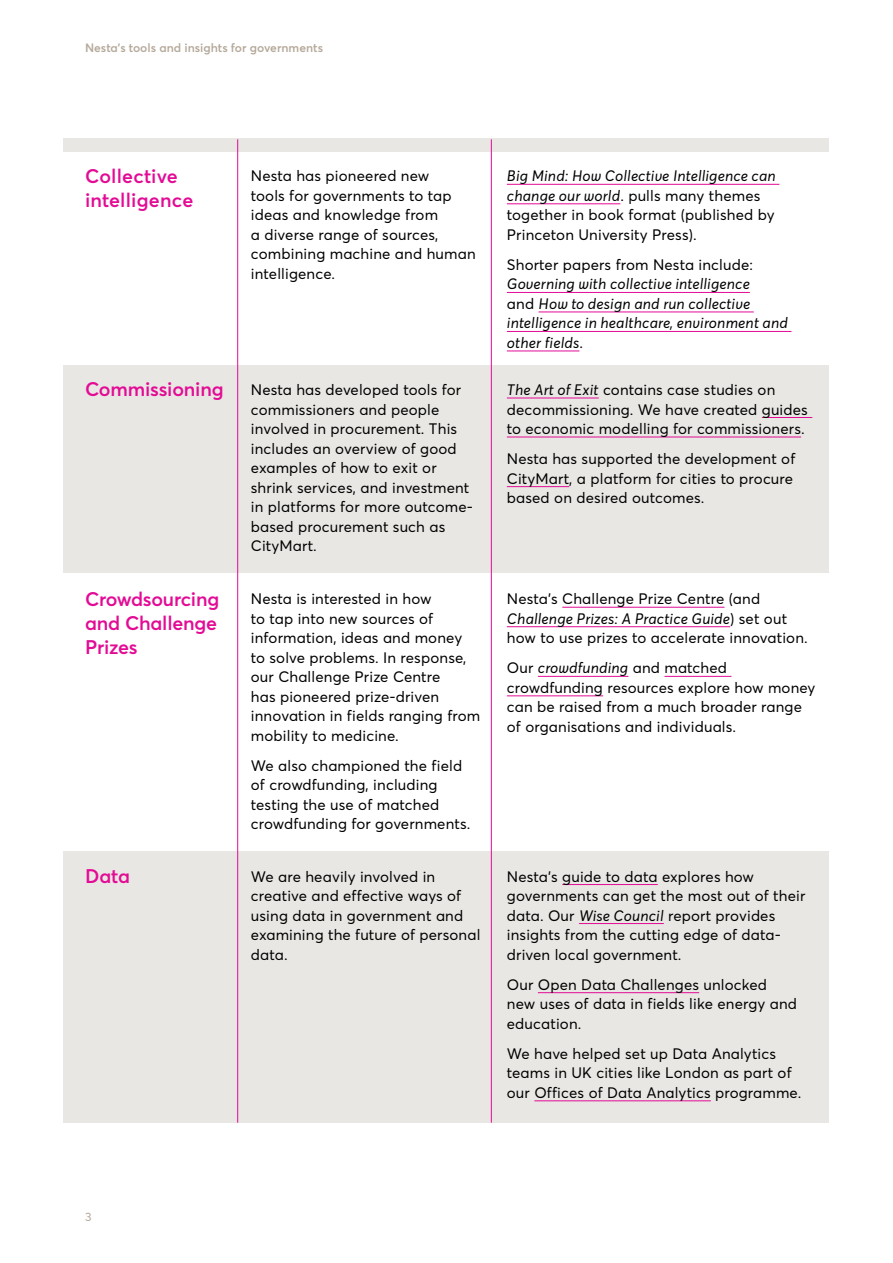
<style>
.page{position:relative;width:893px;height:1263px;background:#fff}
.page>*{position:absolute;margin:0;border:0;box-sizing:border-box;transform-origin:0 0}
.t1{font:600 19.5px/24px "Averta";letter-spacing:-.01em;color:#e30b95;text-align:justify}
.t2{font:600 19.5px/24px "Averta";letter-spacing:.01em;color:#e30b95}
.t3{font:15px/19.5px "Averta";letter-spacing:.01em;color:#000}
.t4{font:italic 15px/19.5px "Averta";letter-spacing:.01em;color:#000}
.t5{font:600 12px "Averta";color:#b4a899}
.t6{font:12px "Averta";color:#b4a899}
.s1{font-style:italic}
.s2{font-style:normal}
</style>
<div class="page">
<div style="left:64px;top:365px;width:765px;height:207px;background:#e8e7e4"></div>
<div style="left:64px;top:851px;width:765px;height:272px;background:#e8e7e4"></div>
<hr style="left:507px;top:184px;width:272px;height:1px;background:#e30b95">
<hr style="left:507px;top:204px;width:113px;height:1px;background:#e30b95">
<hr style="left:507px;top:292px;width:243px;height:1px;background:#e30b95">
<hr style="left:539px;top:312px;width:215px;height:1px;background:#e30b95">
<hr style="left:507px;top:331px;width:284px;height:1px;background:#e30b95">
<hr style="left:507px;top:351px;width:72px;height:1px;background:#e30b95">
<hr style="left:562px;top:607px;width:162px;height:1px;background:#e30b95">
<hr style="left:507px;top:626px;width:223px;height:1px;background:#e30b95">
<hr style="left:538px;top:676px;width:90px;height:1px;background:#e30b95">
<hr style="left:664px;top:676px;width:67px;height:1px;background:#e30b95">
<hr style="left:507px;top:695px;width:96px;height:1px;background:#e30b95">
<hr style="left:507px;top:398px;width:92px;height:1px;background:#e30b95">
<hr style="left:762px;top:417px;width:50px;height:1px;background:#e30b95">
<hr style="left:507px;top:437px;width:294px;height:1px;background:#e30b95">
<hr style="left:507px;top:486px;width:62px;height:1px;background:#e30b95">
<hr style="left:562px;top:884px;width:96px;height:1px;background:#e30b95">
<hr style="left:579px;top:923px;width:85px;height:1px;background:#e30b95">
<hr style="left:538px;top:992px;width:161px;height:1px;background:#e30b95">
<hr style="left:534px;top:1100px;width:177px;height:1px;background:#e30b95">
<div style="left:64px;top:138px;width:765px;height:14px;background:#e8e7e4"></div>
<hr style="left:237px;top:139px;width:1px;height:984px;background:#e30b95">
<hr style="left:491px;top:139px;width:1px;height:984px;background:#e30b95">
<p class="t5" style="left:85px;top:40px;width:240px">Nesta’s tools and insights for governments</p>
<h1 class="t2" style="left:85px;top:164px;width:110px">Collective intelligence</h1>
<p class="t3" style="left:251px;top:166px;width:226px">Nesta has pioneered new<br>tools for governments to tap ideas and knowledge from<br>a diverse range of sources, combining machine and human intelligence.</p>
<p class="t3" style="left:507px;top:166px;width:270px"><span class="s1">Big Mind: How Collective Intelligence can change our world</span>. pulls many themes together in book format (published by Princeton University Press).</p>
<p class="t3" style="left:507px;top:255px;width:248px">Shorter papers from Nesta include:</p>
<p class="t4" style="left:507px;top:275px;width:283px">Governing with collective intelligence<br><span class="s2">and</span> How to design and run collective intelligence in healthcare, environment and other fields<span class="s2">.</span></p>
<h1 class="t1" style="left:85px;top:377px;width:140px">Commissioning</h1>
<p class="t3" style="left:251px;top:380px;width:224px">Nesta has developed tools for commissioners and people involved in procurement. This includes an overview of good examples of how to exit or shrink services, and investment in platforms for more outcome&shy;based procurement such as<br>CityMart.</p>
<p class="t3" style="left:507px;top:380px;width:303px"><span class="s1">The Art of Exit</span> contains case studies on decommissioning. We have created guides to economic modelling for commissioners.</p>
<p class="t3" style="left:507px;top:449px;width:290px">Nesta has supported the development of<br>CityMart, a platform for cities to procure based on desired outcomes.</p>
<h1 class="t1" style="left:85px;top:586px;width:136px">Crowdsourcing and Challenge Prizes</h1>
<p class="t3" style="left:251px;top:589px;width:231px">Nesta is interested in how<br>to tap into new sources of information, ideas and money<br>to solve problems. In response, our Challenge Prize Centre<br>has pioneered prize-driven innovation in fields ranging from mobility to medicine.</p>
<p class="t3" style="left:251px;top:756px;width:221px">We also championed the field of crowdfunding, including testing the use of matched crowdfunding for governments.</p>
<p class="t3" style="left:507px;top:589px;width:302px">Nesta’s Challenge Prize Centre (and<br><span class="s1">Challenge Prizes: A Practice Guide</span>) set out how to use prizes to accelerate innovation.</p>
<p class="t3" style="left:507px;top:658px;width:310px">Our <span class="s1">crowdfunding</span> and matched crowdfunding resources explore how money can be raised from a much broader range of organisations and individuals.</p>
<h1 class="t1" style="left:85px;top:864px;width:46px">Data</h1>
<p class="t3" style="left:251px;top:866px;width:231px">We are heavily involved in creative and effective ways of using data in government and examining the future of personal data.</p>
<p class="t3" style="left:507px;top:866px;width:300px">Nesta’s guide to data explores how governments can get the most out of their data. Our <span class="s1">Wise Council</span> report provides insights from the cutting edge of data&shy;driven local government.</p>
<p class="t3" style="left:507px;top:974px;width:292px">Our Open Data Challenges unlocked new uses of data in fields like energy and education.</p>
<p class="t3" style="left:507px;top:1044px;width:296px">We have helped set up Data Analytics teams in UK cities like London as part of our Offices of Data Analytics programme.</p>
<p class="t6" style="left:85px;top:1209px;width:8px">3</p>
</div>
